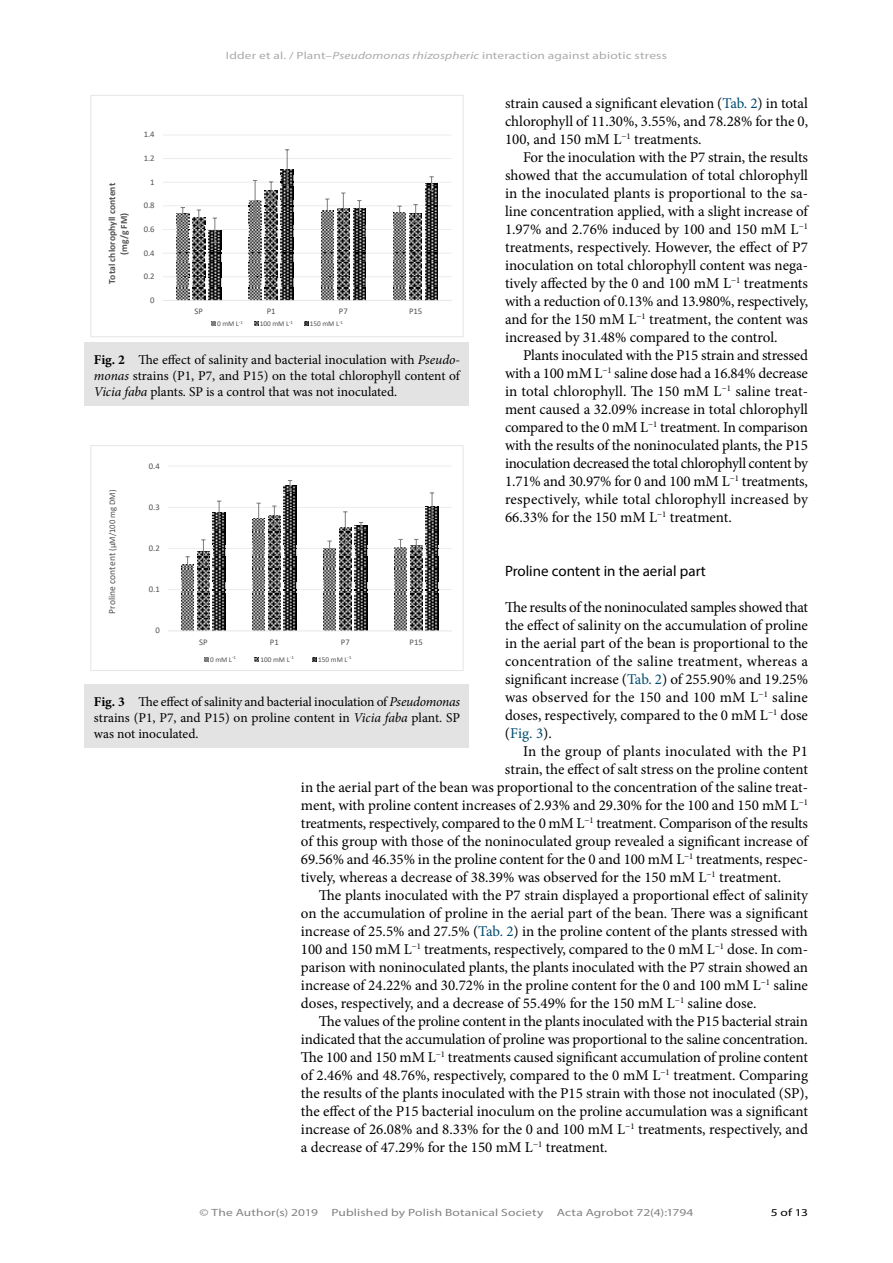
<style>
.page{position:relative;width:893px;height:1263px;background:#fff}
.page>*{position:absolute;margin:0;border:0;box-sizing:border-box;transform-origin:0 0}
.Body_text___first_li{font:15px/18px "Minion Pro";letter-spacing:-.005em;color:#000;text-align:justify}
.Body_text{font:15px/18px "Minion Pro";color:#000;text-align:justify}
.Body_text___first_li-2{font:15px "Minion Pro";letter-spacing:.015em;color:#000}
.Subheader{font:15px "Myriad Pro";color:#000}
.t1{font:13.5px/16.2px "Minion Pro";letter-spacing:-.005em;color:#000;text-align:justify}
.t2{font:10.5px "Myriad Pro Regular 3";letter-spacing:.01em;color:#828282;scale:1.28 1}
.t3{font:10.5px "Myriad Pro Regular 3";letter-spacing:.01em;color:#aaa;scale:1.28 1}
.t4{font:10.5px "Myriad Pro";color:#000;scale:1.28 1}
.t5{font:700 9.6px/11.7px "Calibri";letter-spacing:.005em;color:#535353;text-align:center}
.t6{font:9.6px "Calibri";letter-spacing:.005em;color:#535353}
.t7{font:8.7px "Calibri 2";letter-spacing:.005em;color:#535353}
.t8{font:8.7px "Calibri";letter-spacing:.005em;color:#535353}
.t9{font:7.2px "Calibri 2";color:#535353}
.t10{font:7.2px "Calibri";color:#535353}
.s1{font-family:"Myriad Pro";font-style:italic}
.s2{color:#004b6f}
.s3{font-style:inherit}
.s4{font-family:"Calibri"}
.s5{font-weight:700}
.s6{font-style:italic}
.s7{font-size:8.7px}
</style>
<div class="page">
<hr style="left:163px;top:276px;width:289px;height:1px;background:#e5e5e5">
<hr style="left:163px;top:253px;width:289px;height:1px;background:#e5e5e5">
<hr style="left:163px;top:229px;width:289px;height:1px;background:#e5e5e5">
<hr style="left:163px;top:205px;width:289px;height:1px;background:#e5e5e5">
<hr style="left:163px;top:182px;width:289px;height:1px;background:#e5e5e5">
<hr style="left:163px;top:158px;width:289px;height:1px;background:#e5e5e5">
<hr style="left:163px;top:135px;width:289px;height:1px;background:#e5e5e5">
<svg style="left:177px;top:207px;width:44px;height:93px"></svg>
<svg style="left:249px;top:149px;width:44px;height:151px"></svg>
<svg style="left:321px;top:193px;width:45px;height:107px"></svg>
<svg style="left:393px;top:176px;width:45px;height:124px"></svg>
<hr style="left:163px;top:300px;width:289px;height:1px;background:#e5e5e5">
<svg style="left:211px;top:322px;width:4px;height:4px"></svg>
<svg style="left:254px;top:322px;width:4px;height:4px"></svg>
<svg style="left:304px;top:322px;width:4px;height:4px"></svg>
<div style="left:90px;top:95px;width:373px;height:242px;border:1px solid #e5e5e5"></div>
<div style="left:85px;top:342px;width:384px;height:63px;background:#e2e3e2"></div>
<hr style="left:168px;top:589px;width:284px;height:1px;background:#e5e5e5">
<hr style="left:168px;top:548px;width:284px;height:1px;background:#e5e5e5">
<hr style="left:168px;top:507px;width:284px;height:1px;background:#e5e5e5">
<hr style="left:168px;top:466px;width:284px;height:1px;background:#e5e5e5">
<svg style="left:181px;top:501px;width:44px;height:131px"></svg>
<svg style="left:252px;top:480px;width:44px;height:152px"></svg>
<svg style="left:323px;top:511px;width:44px;height:121px"></svg>
<svg style="left:394px;top:492px;width:44px;height:140px"></svg>
<hr style="left:168px;top:630px;width:284px;height:1px;background:#e5e5e5">
<svg style="left:204px;top:657px;width:4px;height:4px"></svg>
<svg style="left:255px;top:657px;width:4px;height:4px"></svg>
<svg style="left:313px;top:657px;width:4px;height:4px"></svg>
<div style="left:90px;top:445px;width:373px;height:226px;border:1px solid #e5e5e5"></div>
<div style="left:85px;top:684px;width:384px;height:63px;background:#e2e3e2"></div>
<p class="t3" style="left:226px;top:49px;width:346px">Idder et al. / Plant–<span class="s1">Pseudomonas rhizospheric</span> interaction against abiotic stress</p>
<p class="Body_text" style="left:505px;top:94px;width:305px">strain caused a significant elevation (<span class="s2">Tab. 2</span>) in total chlorophyll of 11.30%, 3.55%, and 78.28% for the 0, 100, and 150 mM L<sup>−1</sup> treatments.</p>
<p class="Body_text___first_li" style="left:505px;top:148px;width:305px;text-indent:18px">For the inoculation with the P7 strain, the results showed that the accumulation of total chlorophyll in the inoculated plants is proportional to the sa&shy;line concentration applied, with a slight increase of 1.97% and 2.76% induced by 100 and 150 mM L<sup>−1 </sup>treatments, respectively. However, the effect of P7 inoculation on total chlorophyll content was nega&shy;tively affected by the 0 and 100 mM L<sup>−1</sup> treatments with a reduction of 0.13% and 13.980%, respectively, and for the 150 mM L<sup>−1</sup> treatment, the content was increased by 31.48% compared to the control.</p>
<p class="Body_text___first_li" style="left:505px;top:346px;width:305px;text-indent:18px">Plants inoculated with the P15 strain and stressed with a 100 mM L<sup>−1</sup> saline dose had a 16.84% decrease in total chlorophyll. The 150 mM L<sup>−1</sup> saline treat&shy;ment caused a 32.09% increase in total chlorophyll compared to the 0 mM L<sup>−1</sup> treatment. In comparison with the results of the noninoculated plants, the P15 inoculation decreased the total chlorophyll content by 1.71% and 30.97% for 0 and 100 mM L<sup>−1</sup> treatments, respectively, while total chlorophyll increased by 66.33% for the 150 mM L<sup>−1</sup> treatment.</p>
<p class="t7" style="left:144px;top:128px;width:12px">1.4</p>
<p class="t7" style="left:144px;top:152px;width:12px">1.2</p>
<p class="t7" style="left:150px;top:176px;width:6px">1</p>
<p class="t5" style="left:106px;top:284px;width:103px;rotate:-90deg">Total <span class="s3">c</span>hlorophyll content (mg/g FM)</p>
<p class="t7" style="left:144px;top:199px;width:12px">0.8</p>
<p class="t7" style="left:144px;top:223px;width:12px">0.6</p>
<p class="t7" style="left:144px;top:247px;width:12px">0.4</p>
<p class="t7" style="left:144px;top:270px;width:12px">0.2</p>
<p class="t7" style="left:150px;top:294px;width:6px">0</p>
<p class="t7" style="left:195px;top:305px;width:10px">SP</p>
<p class="t7" style="left:267px;top:305px;width:10px">P1</p>
<p class="t7" style="left:339px;top:305px;width:10px">P7</p>
<p class="t7" style="left:409px;top:305px;width:15px">P15</p>
<p class="t9" style="left:217px;top:318px;width:27px">0 mM <span class="s4">L</span><sup>-1</sup></p>
<p class="t9" style="left:260px;top:318px;width:35px">100 mM <span class="s4">L</span><sup>-1</sup></p>
<p class="t9" style="left:310px;top:318px;width:35px">150 mM <span class="s4">L</span><sup>-1</sup></p>
<p class="t1" style="left:94px;top:351px;width:367px"><span class="s5">Fig. 2</span> The effect of salinity and bacterial inoculation with <span class="s6">Pseudo&shy;monas</span> strains (P1, P7, and P15) on the total chlorophyll content of <span class="s6">Vicia faba</span> plants. SP is a control that was not inoculated.</p>
<p class="t8" style="left:149px;top:460px;width:12px">0.4</p>
<p class="t6" style="left:105px;top:614px;width:125px;rotate:-90deg">Proline content <span class="s7">(µM/100 mg DM)</span></p>
<p class="t8" style="left:149px;top:501px;width:12px">0.3</p>
<p class="t8" style="left:149px;top:542px;width:12px">0.2</p>
<p class="Subheader" style="left:505px;top:562px;width:202px">Proline content in the aerial part</p>
<p class="Body_text" style="left:505px;top:598px;width:305px">The results of the noninoculated samples showed that the effect of salinity on the accumulation of proline in the aerial part of the bean is proportional to the concentration of the saline treatment, whereas a significant increase (<span class="s2">Tab. 2</span>) of 255.90% and 19.25% was observed for the 150 and 100 mM L<sup>−1</sup> saline doses, respectively, compared to the 0 mM L<sup>−1</sup> dose (<span class="s2">Fig. 3</span>).</p>
<p class="Body_text___first_li-2" style="left:523px;top:741px;width:286px">In the group of plants inoculated with the P1</p>
<p class="Body_text___first_li" style="left:505px;top:760px;width:305px">strain, the effect of salt stress on the proline content</p>
<p class="Body_text___first_li" style="left:301px;top:778px;width:509px">in the aerial part of the bean was proportional to the concentration of the saline treat-</p>
<p class="Body_text___first_li" style="left:301px;top:796px;width:509px">ment, with proline content increases of 2.93% and 29.30% for the 100 and 150 mM L<sup>−1</sup></p>
<p class="Body_text___first_li" style="left:301px;top:814px;width:508px">treatments, respectively, compared to the 0 mM L<sup>−1</sup> treatment. Comparison of the results</p>
<p class="Body_text___first_li" style="left:301px;top:832px;width:508px">of this group with those of the noninoculated group revealed a significant increase of</p>
<p class="Body_text___first_li" style="left:301px;top:850px;width:509px">69.56% and 46.35% in the proline content for the 0 and 100 mM L<sup>−1</sup> treatments, respec-</p>
<p class="Body_text___first_li" style="left:301px;top:868px;width:482px">tively, whereas a decrease of 38.39% was observed for the 150 mM L<sup>−1</sup> treatment.</p>
<p class="Body_text___first_li" style="left:301px;top:886px;width:509px;text-indent:18px">The plants inoculated with the P7 strain displayed a proportional effect of salinity on the accumulation of proline in the aerial part of the bean. There was a significant increase of 25.5% and 27.5% (<span class="s2">Tab. 2</span>) in the proline content of the plants stressed with 100 and 150 mM L<sup>−1</sup> treatments, respectively, compared to the 0 mM L<sup>−1</sup> dose. In com&shy;parison with noninoculated plants, the plants inoculated with the P7 strain showed an increase of 24.22% and 30.72% in the proline content for the 0 and 100 mM L<sup>−1</sup> saline doses, respectively, and a decrease of 55.49% for the 150 mM L<sup>−1</sup> saline dose.</p>
<p class="Body_text___first_li" style="left:301px;top:1012px;width:509px;text-indent:18px">The values of the proline content in the plants inoculated with the P15 bacterial strain indicated that the accumulation of proline was proportional to the saline concentration.<br>The 100 and 150 mM L<sup>−1</sup> treatments caused significant accumulation of proline content of 2.46% and 48.76%, respectively, compared to the 0 mM L<sup>−1</sup> treatment. Comparing the results of the plants inoculated with the P15 strain with those not inoculated (SP), the effect of the P15 bacterial inoculum on the proline accumulation was a significant increase of 26.08% and 8.33% for the 0 and 100 mM L<sup>−1</sup> treatments, respectively, and a decrease of 47.29% for the 150 mM L<sup>−1</sup> treatment.</p>
<p class="t8" style="left:149px;top:583px;width:12px">0.1</p>
<p class="t8" style="left:155px;top:624px;width:6px">0</p>
<p class="t8" style="left:199px;top:636px;width:10px">SP</p>
<p class="t8" style="left:270px;top:636px;width:10px">P1</p>
<p class="t8" style="left:341px;top:636px;width:10px">P7</p>
<p class="t8" style="left:410px;top:636px;width:15px">P15</p>
<p class="t10" style="left:210px;top:654px;width:27px">0 mM L<sup>-1</sup></p>
<p class="t10" style="left:260px;top:654px;width:35px">100 mM L<sup>-1</sup></p>
<p class="t10" style="left:318px;top:654px;width:35px">150 mM L<sup>-1</sup></p>
<p class="t1" style="left:94px;top:693px;width:368px"><span class="s5">Fig. 3</span> The effect of salinity and bacterial inoculation of <span class="s6">Pseudomonas </span>strains (P1, P7, and P15) on proline content in <span class="s6">Vicia faba</span> plant. SP was not inoculated.</p>
<p class="t2" style="left:199px;top:1205px;width:94px">© The Author(s) 2019</p>
<p class="t2" style="left:331px;top:1205px;width:167px">Published by Polish Botanical Society</p>
<p class="t2" style="left:557px;top:1205px;width:108px">Acta Agrobot 72(4):1794</p>
<p class="t4" style="left:771px;top:1205px;width:31px">5 of 13</p>
</div>
